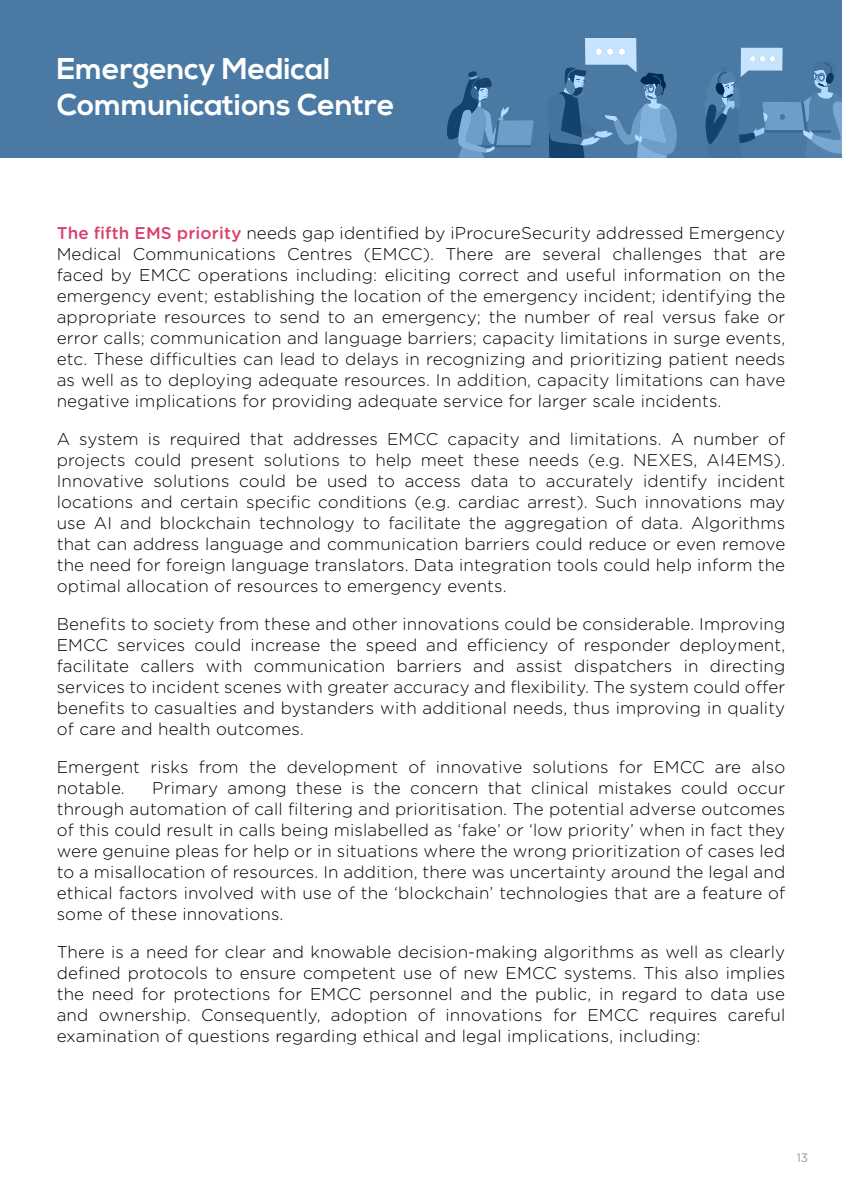
<style>
.page{position:relative;width:842px;height:1191px;background:#fff}
.page>*{position:absolute;margin:0;border:0;box-sizing:border-box;transform-origin:0 0}
.t1{font:700 30px/36px "Nexa";color:#fff}
.t2{font:300 17px/21px "Gotham Rounded";letter-spacing:.01em;color:#000;text-align:justify}
.t3{font:300 12px "Gotham Rounded";color:#6d6e71}
.s1{font-weight:500;color:#db406c}
</style>
<div class="page">
<div style="left:0;top:0;width:842px;height:159px;background:#4a7aa3"></div>
<svg style="left:446px;top:71px;width:88px;height:88px"></svg>
<svg style="left:547px;top:38px;width:132px;height:121px"></svg>
<svg style="left:704px;top:48px;width:138px;height:111px"></svg>
<h1 class="t1" style="left:57px;top:52px;width:339px">Emergency Medical<br>Communications Centre</h1>
<p class="t2" style="left:57px;top:221px;width:730px"><span class="s1">The fifth EMS priority</span> needs gap identified by iProcureSecurity addressed Emergency Medical Communications Centres (EMCC). There are several challenges that are faced by EMCC operations including: eliciting correct and useful information on the emergency event; establishing the location of the emergency incident; identifying the appropriate resources to send to an emergency; the number of real versus fake or error calls; communication and language barriers; capacity limitations in surge events, etc. These difficulties can lead to delays in recognizing and prioritizing patient needs as well as to deploying adequate resources. In addition, capacity limitations can have negative implications for providing adequate service for larger scale incidents.</p>
<p class="t2" style="left:57px;top:427px;width:730px">A system is required that addresses EMCC capacity and limitations. A number of projects could present solutions to help meet these needs (e.g. NEXES, AI4EMS).<br>Innovative solutions could be used to access data to accurately identify incident locations and certain specific conditions (e.g. cardiac arrest). Such innovations may use AI and blockchain technology to facilitate the aggregation of data. Algorithms that can address language and communication barriers could reduce or even remove the need for foreign language translators. Data integration tools could help inform the optimal allocation of resources to emergency events.</p>
<p class="t2" style="left:57px;top:612px;width:730px">Benefits to society from these and other innovations could be considerable. Improving EMCC services could increase the speed and efficiency of responder deployment, facilitate callers with communication barriers and assist dispatchers in directing services to incident scenes with greater accuracy and flexibility. The system could offer benefits to casualties and bystanders with additional needs, thus improving in quality of care and health outcomes.</p>
<p class="t2" style="left:57px;top:755px;width:730px">Emergent risks from the development of innovative solutions for EMCC are also notable.</p>
<p class="t2" style="left:57px;top:776px;width:730px;text-indent:95px">Primary among these is the concern that clinical mistakes could occur through automation of call filtering and prioritisation. The potential adverse outcomes of this could result in calls being mislabelled as ‘fake’ or ‘low priority’ when in fact they were genuine pleas for help or in situations where the wrong prioritization of cases led to a misallocation of resources. In addition, there was uncertainty around the legal and ethical factors involved with use of the ‘blockchain’ technologies that are a feature of some of these innovations.</p>
<p class="t2" style="left:57px;top:940px;width:730px">There is a need for clear and knowable decision-making algorithms as well as clearly defined protocols to ensure competent use of new EMCC systems. This also implies the need for protections for EMCC personnel and the public, in regard to data use and ownership. Consequently, adoption of innovations for EMCC requires careful examination of questions regarding ethical and legal implications, including:</p>
<p class="t3" style="left:797px;top:1149px;width:13px">13</p>
</div>
